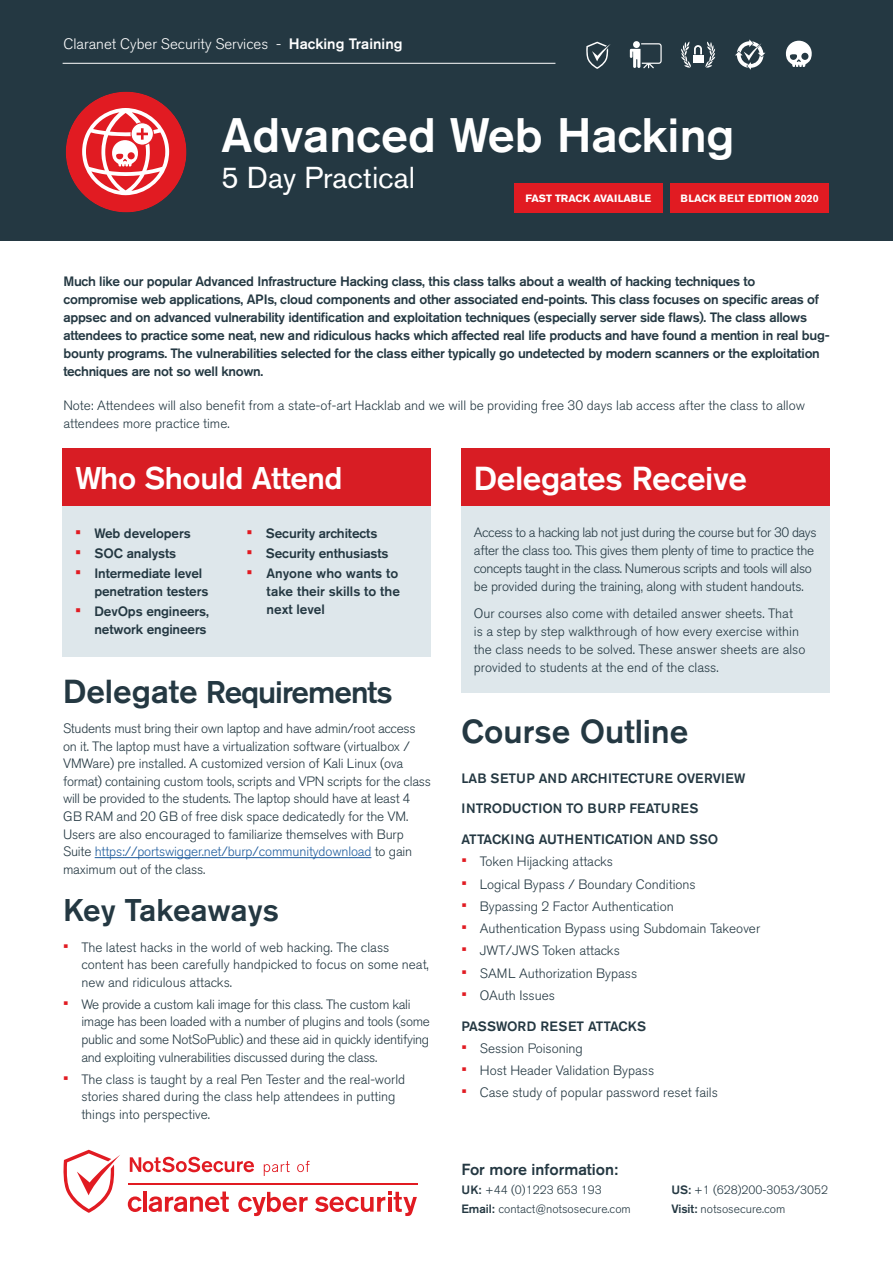
<style>
.page{position:relative;width:893px;height:1263px;background:#fff}
.page>*{position:absolute;margin:0;border:0;box-sizing:border-box;transform-origin:0 0}
.t1{font:500 48px "Akzidenz Grotesk BQ";color:#fff}
.t2{font:500 33px "Akzidenz Grotesk BQ";letter-spacing:-.01em;color:#fff}
.t3{font:500 33px "Akzidenz Grotesk BQ";color:#243842}
.t4{font:500 31.2px "Akzidenz Grotesk BQ";letter-spacing:-.03em;color:#243842}
.t5{font:500 31.2px "Akzidenz Grotesk BQ";letter-spacing:-.01em;color:#fff}
.t6{font:500 31.2px "Akzidenz Grotesk BQ";color:#243842}
.t7{font:30px "Akzidenz Grotesk BQ";color:#fff}
.t8{font:500 15.9px "Akzidenz Grotesk BQ";color:#243842}
.t9{font:300 15px "Akzidenz Grotesk BQ";color:#fff}
.t10{font:300 13.5px/17.5px "Akzidenz Grotesk BQ";letter-spacing:-.01em;color:#243842}
.t11{font:500 13.5px/18px "Akzidenz Grotesk BQ";letter-spacing:-.02em;color:#243842}
.t12{font:300 13.5px/18px "Akzidenz Grotesk BQ";letter-spacing:-.03em;color:#243842}
.t13{font:500 13.5px/18px "Akzidenz Grotesk BQ";color:#243842}
.t14{font:300 12px "Akzidenz Grotesk BQ";color:#243842}
.t15{font:700 10.5px "Akzidenz Grotesk BQ";color:#fff}
.s1{font-weight:500}
.s2{font-size:16.5px;color:#e11b22}
.s3{font-size:33px}
.s4{color:#215e9e}
</style>
<div class="page">
<svg style="left:63px;top:1150px;width:57px;height:63px"></svg>
<svg style="left:128px;top:1196px;width:14px;height:16px"></svg>
<hr style="left:143px;top:1191px;width:4px;height:20px;background:#e11b22">
<svg style="left:149px;top:1191px;width:80px;height:21px"></svg>
<svg style="left:315px;top:1192px;width:102px;height:24px"></svg>
<svg style="left:238px;top:1192px;width:70px;height:24px"></svg>
<hr style="left:128px;top:1183px;width:289px;height:1px;background:#e11b22">
<svg style="left:264px;top:1161px;width:26px;height:15px"></svg>
<svg style="left:297px;top:1161px;width:13px;height:11px"></svg>
<svg style="left:130px;top:1157px;width:124px;height:15px"></svg>
<div style="left:0;top:0;width:893px;height:240px;background:#243842"></div>
<svg style="left:586px;top:42px;width:25px;height:27px"></svg>
<svg style="left:630px;top:41px;width:32px;height:28px"></svg>
<svg style="left:786px;top:41px;width:26px;height:26px"></svg>
<svg style="left:681px;top:42px;width:34px;height:26px"></svg>
<div style="left:693px;top:56px;width:10px;height:7px;background:#fff"></div>
<svg style="left:735px;top:39px;width:30px;height:31px"></svg>
<hr style="left:63px;top:63px;width:492px;height:1px;background:#fff">
<div style="left:66px;top:92px;width:121px;height:120px;background:#e11b22;border-radius:50%"></div>
<svg style="left:82px;top:108px;width:87px;height:87px"></svg>
<div style="left:63px;top:504px;width:368px;height:153px;background:#dee7eb"></div>
<div style="left:63px;top:449px;width:368px;height:57px;background:#d81d24"></div>
<div style="left:461px;top:506px;width:368px;height:187px;background:#dee7eb"></div>
<div style="left:461px;top:449px;width:368px;height:57px;background:#d81d24"></div>
<hr style="left:95px;top:857px;width:276px;height:1px;background:#215e9e">
<div style="left:670px;top:183px;width:159px;height:29px;background:#e11b22"></div>
<div style="left:514px;top:183px;width:149px;height:29px;background:#e11b22"></div>
<p class="t9" style="left:63px;top:35px;width:340px">Claranet Cyber Security Services - <span class="s1">Hacking Training</span></p>
<h1 class="t1" style="left:221px;top:106px;width:515px">Advanced Web Hacking</h1>
<h3 class="t7" style="left:221px;top:160px;width:195px">5 Day Practical</h3>
<p class="t15" style="left:525px;top:192px;width:127px">FAST TRACK AVAILABLE</p>
<p class="t15" style="left:681px;top:192px;width:139px">BLACK BELT EDITION 2020</p>
<p class="t11" style="left:63px;top:272px;width:768px">Much like our popular Advanced Infrastructure Hacking class, this class talks about a wealth of hacking techniques to compromise web applications, APIs, cloud components and other associated end-points. This class focuses on specific areas of appsec and on advanced vulnerability identification and exploitation techniques (especially server side flaws). The class allows attendees to practice some neat, new and ridiculous hacks which affected real life products and have found a mention in real bug&shy;bounty programs. The vulnerabilities selected for the class either typically go undetected by modern scanners or the exploitation techniques are not so well known.</p>
<p class="t10" style="left:63px;top:396px;width:743px;line-height:18px">Note: Attendees will also benefit from a state-of-art Hacklab and we will be providing free 30 days lab access after the class to allow attendees more practice time.</p>
<h3 class="t5" style="left:75px;top:459px;width:269px">Who Should Attend</h3>
<p class="t11" style="left:75px;top:524px;width:117px"><span class="s2">•</span> Web developers</p>
<p class="t11" style="left:75px;top:544px;width:102px"><span class="s2">•</span> SOC analysts</p>
<p class="t11" style="left:94px;top:564px;width:115px;text-indent:-19px"><span class="s2">•</span> Intermediate level penetration testers</p>
<p class="t11" style="left:75px;top:602px;width:135px;text-align:right"><span class="s2">•</span> DevOps engineers, network engineers</p>
<p class="t11" style="left:247px;top:524px;width:132px"><span class="s2">•</span> Security architects</p>
<p class="t11" style="left:247px;top:544px;width:143px"><span class="s2">•</span> Security enthusiasts</p>
<p class="t13" style="left:266px;top:564px;width:135px;text-indent:-20px"><span class="s2">•</span> Anyone who wants to take their skills to the next level</p>
<h3 class="t4" style="left:63px;top:672px;width:331px"><span class="s3">Delegate</span> Requirements</h3>
<p class="t10" style="left:63px;top:720px;width:369px">Students must bring their own laptop and have admin/root access on it. The laptop must have a virtualization software (virtualbox / VMWare) pre installed. A customized version of Kali Linux (ova format) containing custom tools, scripts and VPN scripts for the class will be provided to the students. The laptop should have at least 4<br>GB RAM and 20 GB of free disk space dedicatedly for the VM.<br>Users are also encouraged to familiarize themselves with Burp Suite <span class="s4">https://portswigger.net/burp/communitydownload</span> to gain maximum out of the class.</p>
<h3 class="t6" style="left:63px;top:891px;width:217px">Key Takeaways</h3>
<p class="t10" style="left:81px;top:938px;width:349px;text-indent:-18px"><span class="s2">•</span> The latest hacks in the world of web hacking. The class content has been carefully handpicked to focus on some neat, new and ridiculous attacks.</p>
<p class="t10" style="left:81px;top:995px;width:350px;text-indent:-18px"><span class="s2">•</span> We provide a custom kali image for this class. The custom kali image has been loaded with a number of plugins and tools (some public and some NotSoPublic) and these aid in quickly identifying and exploiting vulnerabilities discussed during the class.</p>
<p class="t10" style="left:81px;top:1070px;width:325px;text-indent:-18px"><span class="s2">•</span> The class is taught by a real Pen Tester and the real-world stories shared during the class help attendees in putting things into perspective.</p>
<h2 class="t2" style="left:474px;top:458px;width:275px">Delegates Receive</h2>
<p class="t12" style="left:474px;top:524px;width:344px">Access to a hacking lab not just during the course but for 30 days after the class too. This gives them plenty of time to practice the concepts taught in the class. Numerous scripts and tools will also be provided during the training, along with student handouts.</p>
<p class="t10" style="left:474px;top:604px;width:333px;line-height:18px">Our courses also come with detailed answer sheets. That<br>is a step by step walkthrough of how every exercise within the class needs to be solved. These answer sheets are also provided to students at the end of the class.</p>
<h2 class="t3" style="left:462px;top:711px;width:228px">Course Outline</h2>
<p class="t13" style="left:462px;top:768px;width:285px">LAB SETUP AND ARCHITECTURE OVERVIEW</p>
<p class="t13" style="left:462px;top:799px;width:239px">INTRODUCTION TO BURP FEATURES</p>
<p class="t13" style="left:462px;top:830px;width:258px">ATTACKING AUTHENTICATION AND SSO</p>
<p class="t10" style="left:462px;top:853px;width:153px"><span class="s2">•</span> Token Hijacking attacks</p>
<p class="t10" style="left:462px;top:875px;width:236px"><span class="s2">•</span> Logical Bypass / Boundary Conditions</p>
<p class="t10" style="left:462px;top:898px;width:214px"><span class="s2">•</span> Bypassing 2 Factor Authentication</p>
<p class="t10" style="left:462px;top:920px;width:300px"><span class="s2">•</span> Authentication Bypass using Subdomain Takeover</p>
<p class="t10" style="left:462px;top:942px;width:160px"><span class="s2">•</span> JWT/JWS Token attacks</p>
<p class="t10" style="left:462px;top:964px;width:177px"><span class="s2">•</span> SAML Authorization Bypass</p>
<p class="t10" style="left:462px;top:987px;width:95px"><span class="s2">•</span> OAuth Issues</p>
<p class="t13" style="left:462px;top:1017px;width:186px">PASSWORD RESET ATTACKS</p>
<p class="t10" style="left:462px;top:1040px;width:123px"><span class="s2">•</span> Session Poisoning</p>
<p class="t10" style="left:462px;top:1062px;width:194px"><span class="s2">•</span> Host Header Validation Bypass</p>
<p class="t10" style="left:462px;top:1084px;width:258px"><span class="s2">•</span> Case study of popular password reset fails</p>
<p class="t8" style="left:461px;top:1159px;width:158px">For more information:</p>
<p class="t14" style="left:461px;top:1183px;width:142px"><span class="s1">UK:</span> +44 (0)1223 653 193</p>
<p class="t14" style="left:671px;top:1183px;width:158px"><span class="s1">US:</span> +1 (628)200-3053/3052</p>
<p class="t14" style="left:461px;top:1202px;width:171px"><span class="s1">Email:</span> contact@notsosecure.com</p>
<p class="t14" style="left:671px;top:1202px;width:115px"><span class="s1">Visit:</span> notsosecure.com</p>
</div>
